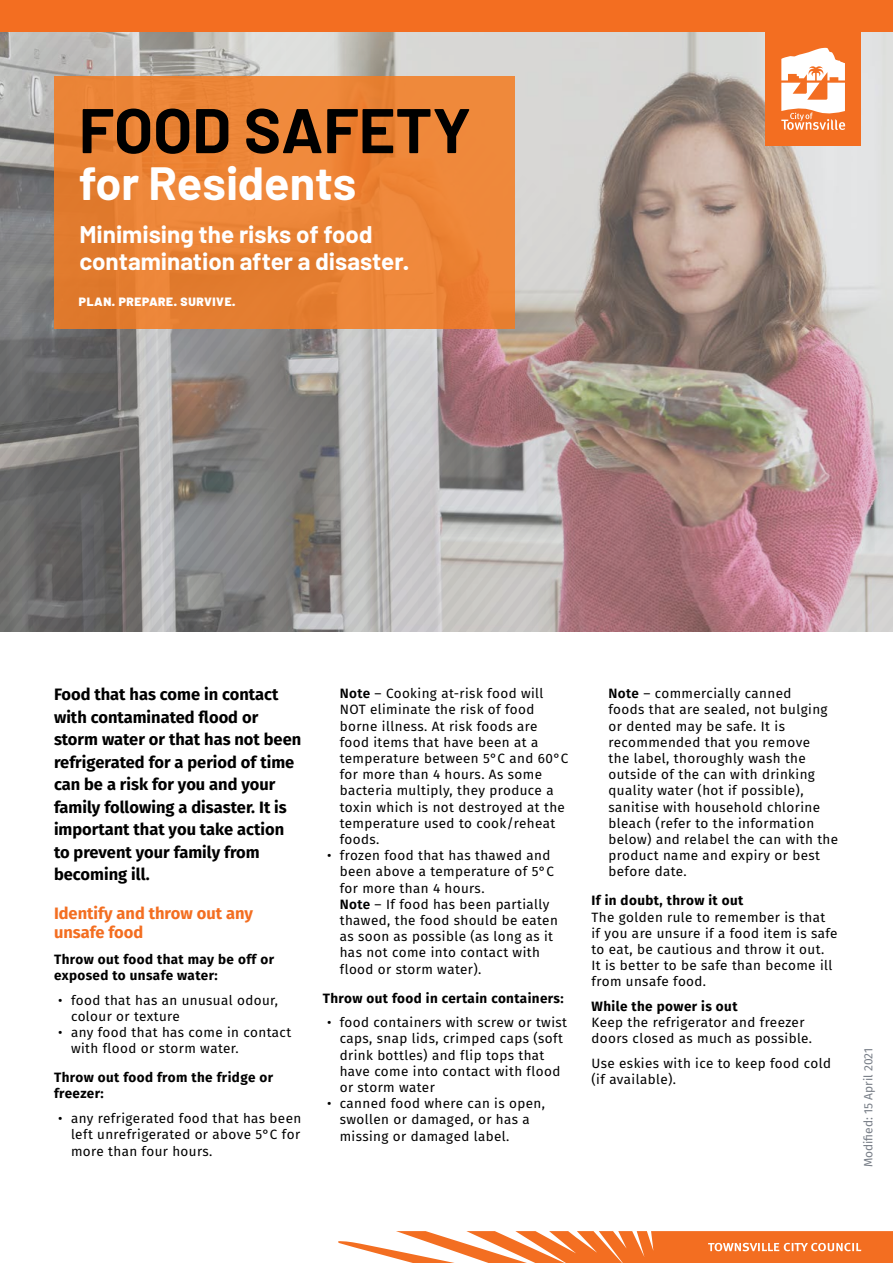
<style>
.page{position:relative;width:893px;height:1263px;background:#fff}
.page>*{position:absolute;margin:0;border:0;box-sizing:border-box;transform-origin:0 0}
.t1{font:700 63px "Barlow";color:#000}
.t2{font:700 46.65px "Barlow";color:#fff}
.t3{font:700 24.15px/27px "Barlow";color:#fff}
.t4{font:700 16.5px/22.5px "Fira Sans";color:#000}
.t5{font:700 16.5px/19.5px "Fira Sans";color:#f36e21}
.t6{font:13.5px/16.2px "Fira Sans";letter-spacing:.03em;color:#000}
.t7{font:700 13.5px/16.2px "Fira Sans";letter-spacing:.03em;color:#000}
.t8{font:900 12px "Barlow";letter-spacing:.05em;color:#fff}
.t9{font:12px "Fira Sans";color:#787e87}
.s1{font-weight:600}
</style>
<div class="page">
<svg style="left:0;top:32px;width:893px;height:599px;background:#a89a98"></svg>
<div style="left:0;top:0;width:893px;height:32px;background:#f36e21"></div>
<svg style="left:338px;top:1231px;width:555px;height:32px"></svg>
<div style="left:765px;top:22px;width:96px;height:124px;background:#f36e21"></div>
<svg style="left:781px;top:48px;width:64px;height:82px"></svg>
<div style="left:54px;top:77px;width:460px;height:252px;background:linear-gradient(to right,#e57f32,#ef873a)"></div>
<h1 class="t1" style="left:79px;top:91px;width:394px">FOOD SAFETY</h1>
<h2 class="t2" style="left:79px;top:155px;width:279px">for Residents</h2>
<h3 class="t3" style="left:79px;top:221px;width:331px">Minimising the risks of food contamination after a disaster.</h3>
<p class="t8" style="left:79px;top:294px;width:158px">PLAN. PREPARE. SURVIVE.</p>
<p class="t4" style="left:54px;top:682px;width:249px">Food that has come in contact with contaminated flood or storm water or that has not been refrigerated for a period of time can be a risk for you and your family following a disaster. It is important that you take action to prevent your family from becoming ill.</p>
<p class="t5" style="left:54px;top:902px;width:200px">Identify and throw out any unsafe food</p>
<p class="t7" style="left:54px;top:950px;width:222px">Throw out food that may be off or exposed to unsafe water:</p>
<p class="t6" style="left:71px;top:991px;width:208px;text-indent:-13px">• food that has an unusual odour, colour or texture</p>
<p class="t6" style="left:71px;top:1024px;width:222px;text-indent:-13px">• any food that has come in contact with flood or storm water.</p>
<p class="t7" style="left:54px;top:1068px;width:221px">Throw out food from the fridge or freezer:</p>
<p class="t6" style="left:71px;top:1110px;width:232px;text-align:justify;text-indent:-13px">• any refrigerated food that has been left unrefrigerated or above 5°C for more than four hours.</p>
<p class="t6" style="left:340px;top:685px;width:230px"><span class="s1">Note</span> – Cooking at-risk food will<br>NOT eliminate the risk of food borne illness. At risk foods are food items that have been at a temperature between 5°C and 60°C for more than 4 hours. As some bacteria multiply, they produce a toxin which is not destroyed at the temperature used to cook/reheat foods.</p>
<p class="t6" style="left:340px;top:847px;width:220px;text-indent:-13px">• frozen food that has thawed and been above a temperature of 5°C for more than 4 hours.<br><span class="s1">Note</span> – If food has been partially thawed, the food should be eaten as soon as possible (as long as it has not come into contact with flood or storm water).</p>
<p class="t7" style="left:323px;top:989px;width:242px">Throw out food in certain containers:</p>
<p class="t6" style="left:340px;top:1014px;width:229px;text-indent:-13px">• food containers with screw or twist caps, snap lids, crimped caps (soft drink bottles) and flip tops that have come into contact with flood or storm water</p>
<p class="t6" style="left:340px;top:1095px;width:207px;text-indent:-13px">• canned food where can is open, swollen or damaged, or has a missing or damaged label.</p>
<p class="t6" style="left:608px;top:685px;width:231px"><span class="s1">Note</span> – commercially canned<br>foods that are sealed, not bulging or dented may be safe. It is recommended that you remove<br>the label, thoroughly wash the outside of the can with drinking quality water (hot if possible), sanitise with household chlorine bleach (refer to the information below) and relabel the can with the product name and expiry or best before date.</p>
<p class="t7" style="left:591px;top:891px;width:153px">If in doubt, throw it out</p>
<p class="t6" style="left:591px;top:908px;width:248px">The golden rule to remember is that<br>if you are unsure if a food item is safe to eat, be cautious and throw it out.<br>It is better to be safe than become ill from unsafe food.</p>
<p class="t7" style="left:591px;top:997px;width:148px">While the power is out</p>
<p class="t6" style="left:591px;top:1014px;width:222px">Keep the refrigerator and freezer doors closed as much as possible.</p>
<p class="t6" style="left:591px;top:1055px;width:241px">Use eskies with ice to keep food cold (if available).</p>
<p class="t9" style="left:859px;top:1167px;width:121px;rotate:-90deg">Modified: 15 April 2021</p>
</div>
